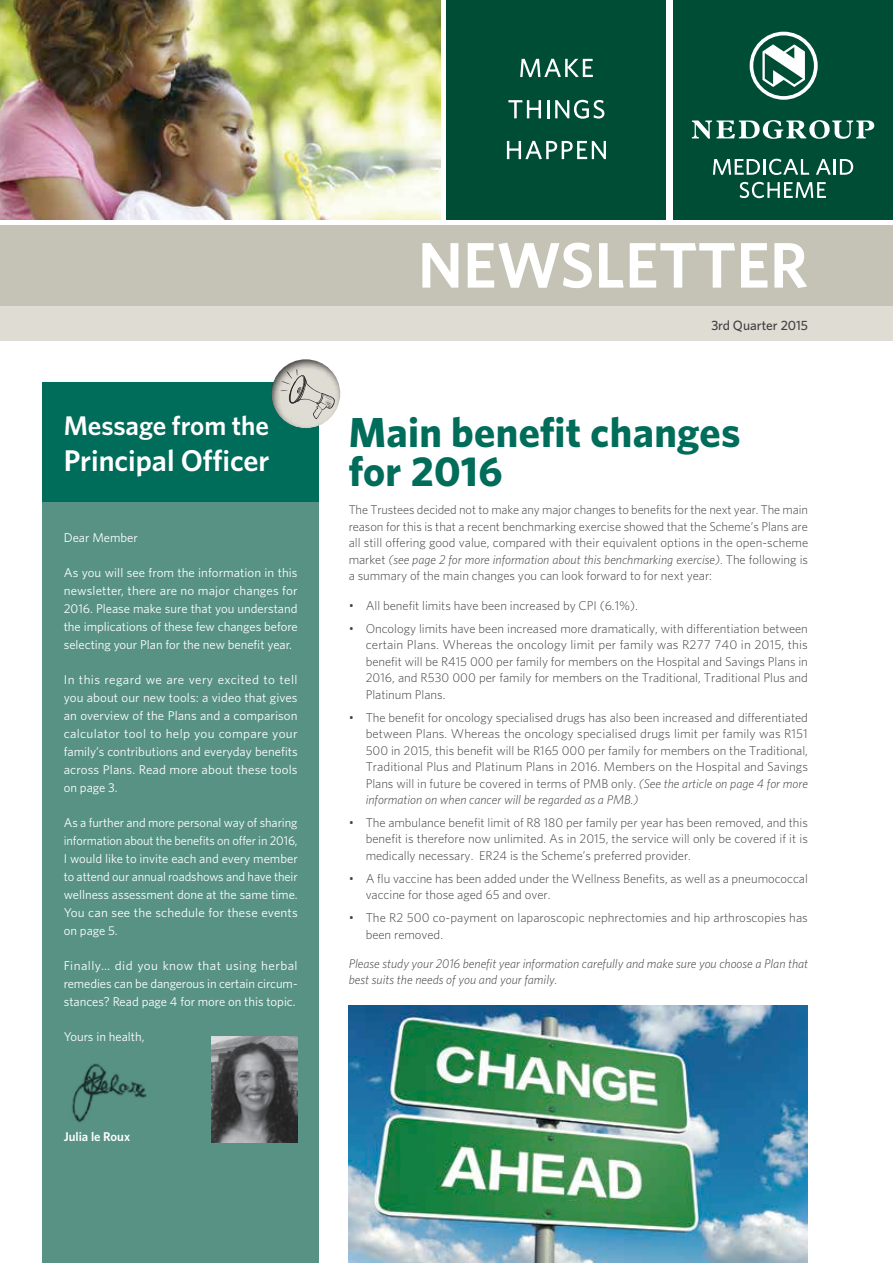
<style>
.page{position:relative;width:893px;height:1263px;background:#fff}
.page>*{position:absolute;margin:0;border:0;box-sizing:border-box;transform-origin:0 0}
.t1{font:600 64.5px "Whitney";color:#fff}
.t2{font:700 42px/39px "Whitney";letter-spacing:.01em;color:#006c5a}
.t3{font:600 30px "Whitney";color:#fff}
.t4{font:600 27px "Whitney";color:#fff}
.t5{font:500 13.5px "Whitney";color:#404041}
.t6{font:300 12.75px/16.5px "Whitney";color:#404041;text-align:justify}
.t7{font:12.75px/18px "Whitney";color:#fff;text-align:justify}
.t8{font:italic 300 12.75px/16.5px "Whitney";color:#404041}
.t9{font:600 12.75px "Whitney";color:#fff}
.s1{font-style:italic}
</style>
<div class="page">
<div style="left:43px;top:501px;width:276px;height:762px;background:#579284"></div>
<div style="left:0;top:303px;width:893px;height:38px;background:#dfdcd4"></div>
<div style="left:0;top:225px;width:893px;height:81px;background:#c5c3b5"></div>
<img style="left:0;top:0;width:440px;height:219px">
<img style="left:212px;top:1036px;width:86px;height:106px">
<div style="left:446px;top:0;width:220px;height:220px;background:#004d36"></div>
<svg style="left:520px;top:59px;width:73px;height:18px"></svg>
<svg style="left:508px;top:100px;width:33px;height:18px"></svg>
<svg style="left:547px;top:100px;width:2px;height:18px"></svg>
<svg style="left:555px;top:100px;width:49px;height:19px"></svg>
<svg style="left:507px;top:141px;width:99px;height:18px"></svg>
<div style="left:673px;top:0;width:220px;height:220px;background:#004d36"></div>
<svg style="left:692px;top:32px;width:182px;height:107px"></svg>
<svg style="left:713px;top:159px;width:47px;height:16px"></svg>
<hr style="left:763px;top:159px;width:3px;height:16px;background:#fff">
<svg style="left:769px;top:159px;width:40px;height:16px"></svg>
<svg style="left:816px;top:159px;width:37px;height:16px"></svg>
<svg style="left:740px;top:182px;width:86px;height:16px"></svg>
<div style="left:43px;top:383px;width:276px;height:119px;background:#006c5a"></div>
<div style="left:271px;top:357px;width:72px;height:72px;background:#000;opacity:.75"></div>
<img style="left:72px;top:1063px;width:75px;height:59px">
<svg style="left:280px;top:369px;width:55px;height:50px;background:#cac7c0"></svg>
<img style="left:349px;top:1006px;width:459px;height:257px">
<h3 class="t4" style="left:64px;top:407px;width:207px">Message from the</h3>
<h3 class="t3" style="left:64px;top:440px;width:207px">Principal Officer</h3>
<p class="t7" style="left:64px;top:528px;width:76px">Dear Member</p>
<p class="t7" style="left:64px;top:563px;width:235px">As you will see from the information in this newsletter, there are no major changes for 2016. Please make sure that you understand the implications of these few changes before selecting your Plan for the new benefit year.</p>
<p class="t7" style="left:64px;top:670px;width:235px">In this regard we are very excited to tell you about our new tools: a video that gives an overview of the Plans and a comparison calculator tool to help you compare your family’s contributions and everyday benefits across Plans. Read more about these tools on page 3.</p>
<p class="t7" style="left:64px;top:813px;width:236px">As a further and more personal way of sharing information about the benefits on offer in 2016, I would like to invite each and every member to attend our annual roadshows and have their wellness assessment done at the same time.<br>You can see the schedule for these events on page 5.</p>
<p class="t7" style="left:64px;top:956px;width:235px">Finally… did you know that using herbal remedies can be dangerous in certain circum&shy;stances? Read page 4 for more on this topic.</p>
<p class="t7" style="left:64px;top:1027px;width:82px">Yours in health,</p>
<p class="t9" style="left:64px;top:1128px;width:68px">Julia le Roux</p>
<h1 class="t1" style="left:418px;top:222px;width:392px">NEWSLETTER</h1>
<p class="t5" style="left:711px;top:317px;width:98px">3rd Quarter 2015</p>
<h2 class="t2" style="left:349px;top:412px;width:393px">Main benefit changes for 2016</h2>
<p class="t6" style="left:349px;top:501px;width:461px">The Trustees decided not to make any major changes to benefits for the next year. The main reason for this is that a recent benchmarking exercise showed that the Scheme’s Plans are all still offering good value, compared with their equivalent options in the open-scheme market <span class="s1">(see page 2 for more information about this benchmarking exercise)</span>. The following is a summary of the main changes you can look forward to for next year:</p>
<p class="t6" style="left:349px;top:597px;width:291px">• All benefit limits have been increased by CPI (6.1%).</p>
<p class="t6" style="left:366px;top:619px;width:444px;text-indent:-17px">• Oncology limits have been increased more dramatically, with differentiation between certain Plans. Whereas the oncology limit per family was R277 740 in 2015, this benefit will be R415 000 per family for members on the Hospital and Savings Plans in 2016, and R530 000 per family for members on the Traditional, Traditional Plus and Platinum Plans.</p>
<p class="t6" style="left:366px;top:708px;width:444px;text-indent:-17px">• The benefit for oncology specialised drugs has also been increased and differentiated between Plans. Whereas the oncology specialised drugs limit per family was R151<br>500 in 2015, this benefit will be R165 000 per family for members on the Traditional, Traditional Plus and Platinum Plans in 2016. Members on the Hospital and Savings Plans will in future be covered in terms of PMB only. <span class="s1">(See the article on page 4 for more information on when cancer will be regarded as a PMB.)</span></p>
<p class="t6" style="left:366px;top:814px;width:444px;text-indent:-17px">• The ambulance benefit limit of R8 180 per family per year has been removed, and this benefit is therefore now unlimited. As in 2015, the service will only be covered if it is medically necessary. ER24 is the Scheme’s preferred provider.</p>
<p class="t6" style="left:366px;top:870px;width:444px;text-indent:-17px">• A flu vaccine has been added under the Wellness Benefits, as well as a pneumococcal vaccine for those aged 65 and over.</p>
<p class="t6" style="left:366px;top:909px;width:444px;text-indent:-17px">• The R2 500 co-payment on laparoscopic nephrectomies and hip arthroscopies has been removed.</p>
<p class="t8" style="left:349px;top:955px;width:461px">Please study your 2016 benefit year information carefully and make sure you choose a Plan that best suits the needs of you and your family.</p>
</div>
